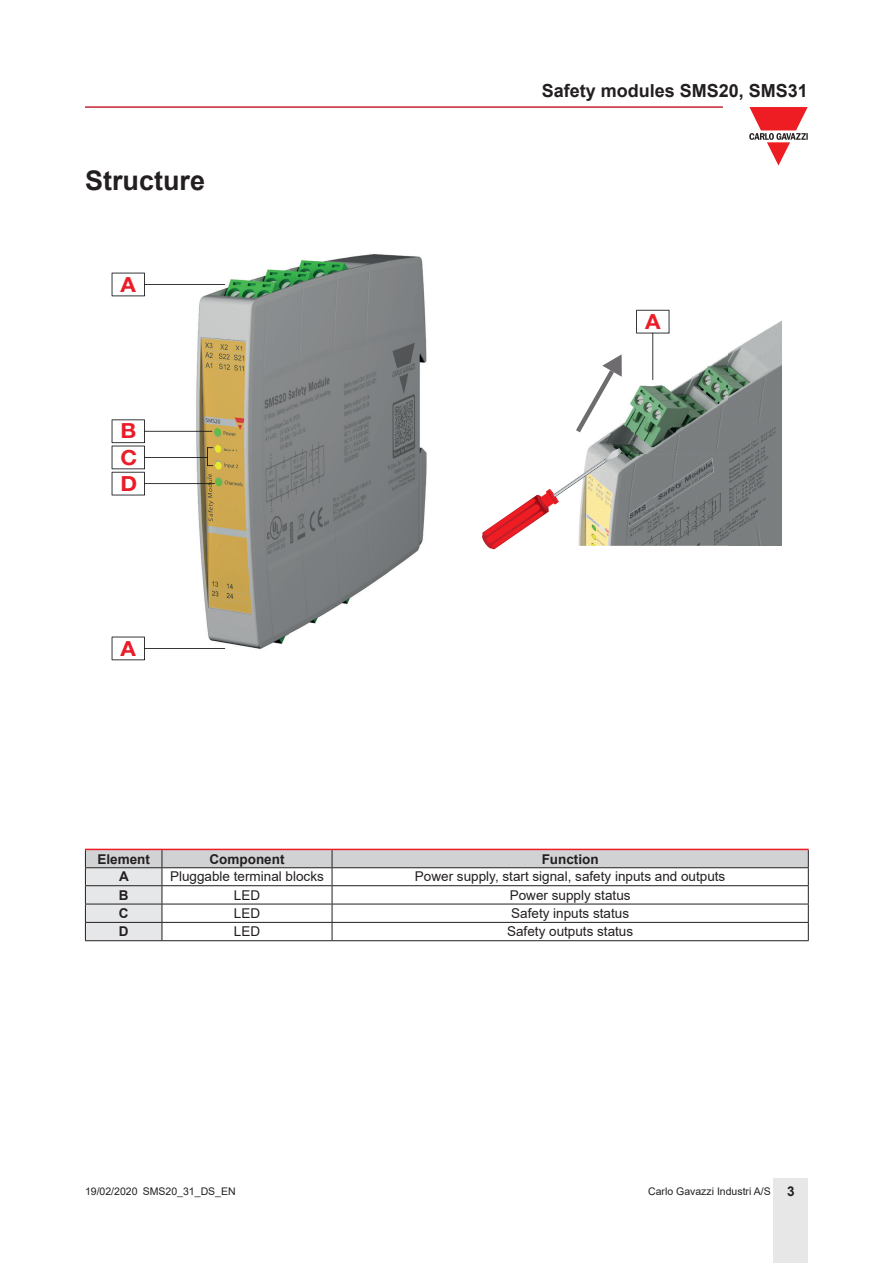
<style>
.page{position:relative;width:893px;height:1263px;background:#fff}
.page>*{position:absolute;margin:0;border:0;box-sizing:border-box;transform-origin:0 0}
.Titolo01{font:700 27px "Arial";color:#231f20}
.t1{font:700 20.85px/26.1px "Helvetica Neue LT Std";color:#ea1c28;text-align:justify;scale:1.08 1}
.t2{font:700 18px "Arial";color:#231f20}
.TestoTabellaCen{font:13.5px "Arial";color:#231f20}
.TitoloTabellaCen{font:700 13.5px "Arial";color:#231f20}
.TitoloTabellaFndGCen{font:700 13.5px "Arial";color:#231f20}
.TestoTabellaFndGCen{font:700 13.5px "Arial";color:#231f20}
.t3{font:10.5px "Arial";color:#231f20}
.s1{font-weight:700;font-size:13.5px}
</style>
<div class="page">
<hr style="left:85px;top:106px;width:638px;height:2px;background:#c42633">
<div style="left:774px;top:1178px;width:34px;height:85px;background:#e7e7e8"></div>
<svg style="left:749px;top:107px;width:59px;height:59px"></svg>
<img style="left:191px;top:254px;width:236px;height:395px">
<svg style="left:112px;top:273px;width:33px;height:23px"></svg>
<hr style="left:144px;top:284px;width:81px;height:1px;background:#111416">
<svg style="left:112px;top:637px;width:33px;height:23px"></svg>
<hr style="left:144px;top:648px;width:81px;height:1px;background:#111416">
<hr style="left:144px;top:431px;width:68px;height:1px;background:#111416">
<hr style="left:144px;top:457px;width:64px;height:1px;background:#111416">
<svg style="left:112px;top:419px;width:33px;height:76px"></svg>
<hr style="left:144px;top:483px;width:71px;height:1px;background:#111416">
<img style="left:579px;top:317px;width:202px;height:229px">
<svg style="left:636px;top:310px;width:33px;height:23px"></svg>
<hr style="left:652px;top:333px;width:1px;height:47px;background:#111416">
<svg style="left:482px;top:448px;width:140px;height:102px"></svg>
<img style="left:576px;top:370px;width:38px;height:62px">
<img style="left:602px;top:354px;width:20px;height:23px">
<img style="left:629px;top:458px;width:85px;height:69px">
<svg style="left:646px;top:497px;width:9px;height:12px"></svg>
<svg style="left:214px;top:428px;width:8px;height:8px"></svg>
<svg style="left:215px;top:478px;width:8px;height:9px"></svg>
<svg style="left:207px;top:445px;width:15px;height:25px"></svg>
<svg style="left:85px;top:849px;width:724px;height:91px"></svg>
<hr style="left:85px;top:940px;width:77px;height:1px;background:#231f20">
<hr style="left:162px;top:940px;width:170px;height:1px;background:#231f20">
<hr style="left:332px;top:940px;width:477px;height:1px;background:#231f20">
<p class="Titolo01" style="left:85px;top:161px;width:122px">Structure</p>
<p class="t1" style="left:120px;top:271px;width:16px">A</p>
<p class="t1" style="left:120px;top:417px;width:17px">B C D</p>
<p class="t1" style="left:120px;top:635px;width:16px">A</p>
<h3 class="t2" style="left:542px;top:78px;width:268px">Safety modules SMS20, SMS31</h3>
<p class="t1" style="left:645px;top:308px;width:16px">A</p>
<p class="TitoloTabellaFndGCen" style="left:97px;top:849px;width:54px">Element</p>
<p class="TitoloTabellaCen" style="left:209px;top:849px;width:76px">Component</p>
<p class="TitoloTabellaCen" style="left:542px;top:849px;width:58px">Function</p>
<p class="TestoTabellaFndGCen" style="left:119px;top:867px;width:11px">A</p>
<p class="TestoTabellaCen" style="left:170px;top:867px;width:155px">Pluggable terminal blocks</p>
<p class="TestoTabellaCen" style="left:415px;top:867px;width:312px">Power supply, start signal, safety inputs and outputs</p>
<p class="TestoTabellaFndGCen" style="left:119px;top:885px;width:11px">B</p>
<p class="TestoTabellaCen" style="left:234px;top:886px;width:28px">LED</p>
<p class="TestoTabellaCen" style="left:510px;top:886px;width:122px">Power supply status</p>
<p class="TestoTabellaFndGCen" style="left:119px;top:904px;width:11px">C</p>
<p class="TestoTabellaCen" style="left:234px;top:904px;width:28px">LED</p>
<p class="TestoTabellaCen" style="left:511px;top:904px;width:119px">Safety inputs status</p>
<p class="TestoTabellaFndGCen" style="left:119px;top:922px;width:11px">D</p>
<p class="TestoTabellaCen" style="left:234px;top:922px;width:28px">LED</p>
<p class="TestoTabellaCen" style="left:507px;top:922px;width:128px">Safety outputs status</p>
<p class="t3" style="left:85px;top:1183px;width:152px">19/02/2020 SMS20_31_DS_EN</p>
<p class="t3" style="left:648px;top:1183px;width:148px">Carlo Gavazzi Industri A/S <span class="s1">3</span></p>
</div>
